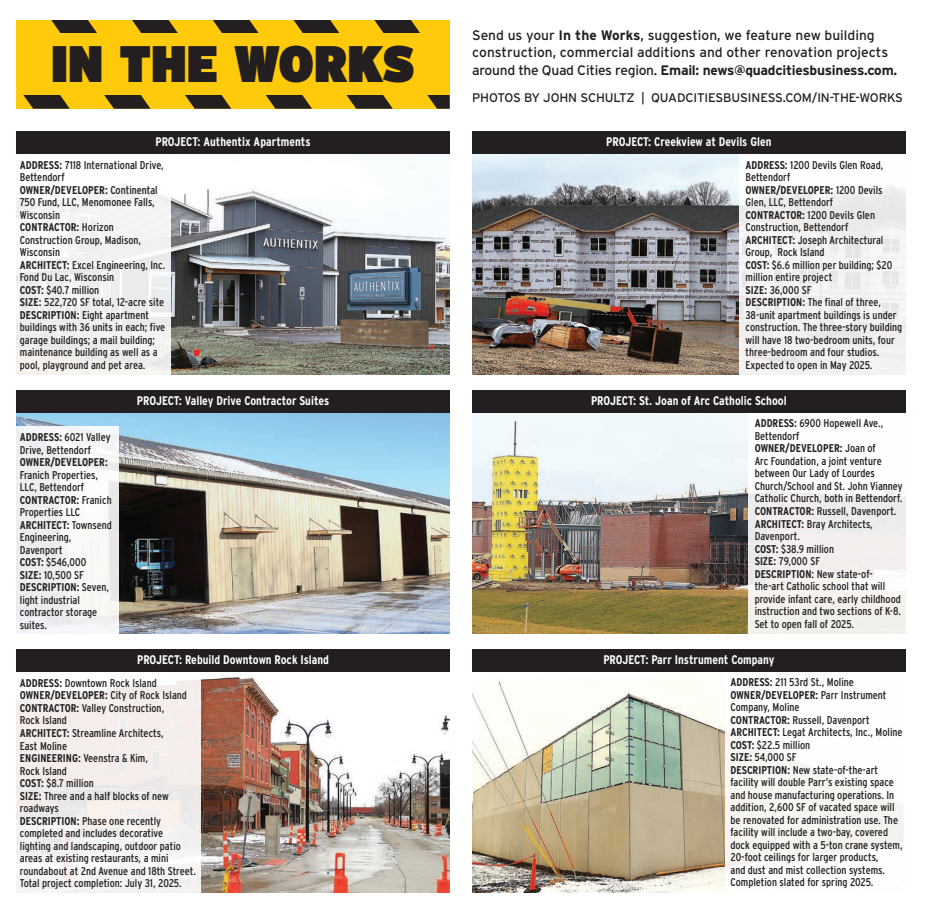
<style>
.page{position:relative;width:927px;height:912px;background:#fff}
.page>*{position:absolute;margin:0;border:0;box-sizing:border-box;transform-origin:0 0}
.t1{font:900 51.25px "Interstate";color:#231f20;scale:.91 1}
.cutline{font:13.75px/17.5px "Interstate";color:#231f20}
.cutline-2{font:700 12.5px "Interstate Condensed";color:#fff}
.cutline-3{font:12.5px "Interstate";letter-spacing:-.01em;color:#231f20}
.cutline-4{font:11.25px/12.5px "Interstate Condensed";color:#231f20}
.cutline-5{font:700 11.25px "Interstate Condensed";color:#231f20}
.s1{font-weight:700}
.s2{font-weight:400}
</style>
<div class="page">
<img style="left:171px;top:157px;width:279px;height:217px">
<div style="left:16px;top:154px;width:155px;height:220px;background:linear-gradient(to right,#f5f4f4,#f2f2f2)"></div>
<div style="left:16px;top:131px;width:434px;height:23px;background:#231f20"></div>
<svg style="left:16px;top:20px;width:434px;height:89px"></svg>
<div style="left:16px;top:33px;width:434px;height:62px;background:#feca0a"></div>
<img style="left:472px;top:154px;width:267px;height:220px">
<div style="left:739px;top:154px;width:166px;height:220px;background:linear-gradient(to right,#f3f3f3,#f1f1f1)"></div>
<div style="left:472px;top:131px;width:433px;height:23px;background:#231f20"></div>
<img style="left:16px;top:413px;width:434px;height:220px">
<div style="left:16px;top:426px;width:103px;height:207px;background:#f0f2f2"></div>
<div style="left:16px;top:390px;width:434px;height:23px;background:#231f20"></div>
<img style="left:472px;top:413px;width:276px;height:220px">
<div style="left:748px;top:413px;width:157px;height:220px;background:linear-gradient(to right,#f5f4f2,#f7f6f4)"></div>
<div style="left:472px;top:390px;width:433px;height:23px;background:#231f20"></div>
<img style="left:201px;top:671px;width:249px;height:221px">
<svg style="left:16px;top:671px;width:185px;height:221px;fill:#f5eeec"></svg>
<div style="left:16px;top:649px;width:434px;height:22px;background:#231f20"></div>
<img style="left:472px;top:671px;width:253px;height:221px">
<div style="left:472px;top:649px;width:433px;height:22px;background:#231f20"></div>
<p class="t1" style="left:51px;top:32px;width:401px">IN THE WORKS</p>
<p class="cutline" style="left:472px;top:26px;width:426px">Send us your <span class="s1">In the Works</span>, suggestion, we feature new building construction, commercial additions and other renovation projects around the Quad Cities region. <span class="s1">Email: news@quadcitiesbusiness.com.</span></p>
<p class="cutline-3" style="left:472px;top:91px;width:432px">PHOTOS BY JOHN SCHULTZ | QUADCITIESBUSINESS.COM/IN-THE-WORKS</p>
<p class="cutline-2" style="left:155px;top:135px;width:157px">PROJECT: Authentix Apartments</p>
<p class="cutline-2" style="left:606px;top:135px;width:167px">PROJECT: Creekview at Devils Glen</p>
<p class="cutline-4" style="left:20px;top:158px;width:145px"><span class="s1">ADDRESS:</span> 7118 International Drive,<br>Bettendorf</p>
<p class="cutline-4" style="left:20px;top:183px;width:139px"><span class="s1">OWNER/DEVELOPER:</span> Continental<br>750 Fund, LLC, Menomonee Falls,<br>Wisconsin</p>
<p class="cutline-4" style="left:20px;top:221px;width:123px"><span class="s1">CONTRACTOR:</span> Horizon<br>Construction Group, Madison,<br>Wisconsin</p>
<p class="cutline-4" style="left:20px;top:258px;width:147px"><span class="s1">ARCHITECT:</span> Excel Engineering, Inc.<br>Fond Du Lac, Wisconsin</p>
<p class="cutline-4" style="left:20px;top:283px;width:81px"><span class="s1">COST:</span> $40.7 million</p>
<p class="cutline-4" style="left:20px;top:296px;width:146px"><span class="s1">SIZE:</span> 522,720 SF total, 12-acre site</p>
<p class="cutline-4" style="left:20px;top:308px;width:147px"><span class="s1">DESCRIPTION:</span> Eight apartment buildings with 36 units in each; five garage buildings; a mail building; maintenance building as well as a pool, playground and pet area.</p>
<p class="cutline-4" style="left:745px;top:158px;width:139px"><span class="s1">ADDRESS:</span> 1200 Devils Glen Road,<br>Bettendorf</p>
<p class="cutline-4" style="left:745px;top:183px;width:139px"><span class="s1">OWNER/DEVELOPER:</span> 1200 Devils<br>Glen, LLC, Bettendorf</p>
<p class="cutline-4" style="left:745px;top:208px;width:131px"><span class="s1">CONTRACTOR:</span> 1200 Devils Glen<br>Construction, Bettendorf</p>
<p class="cutline-4" style="left:745px;top:233px;width:139px"><span class="s1">ARCHITECT:</span> Joseph Architectural<br>Group, Rock Island</p>
<p class="cutline-4" style="left:745px;top:258px;width:148px"><span class="s1">COST:</span> $6.6 million per building; $20 million entire project</p>
<p class="cutline-4" style="left:745px;top:283px;width:68px"><span class="s1">SIZE:</span> 36,000 SF</p>
<p class="cutline-4" style="left:745px;top:296px;width:158px"><span class="s1">DESCRIPTION:</span> The final of three, 38-unit apartment buildings is under construction. The three-story building will have 18 two-bedroom units, four three-bedroom and four studios.<br>Expected to open in May 2025.</p>
<p class="cutline-2" style="left:137px;top:394px;width:194px">PROJECT: Valley Drive Contractor Suites</p>
<p class="cutline-2" style="left:591px;top:394px;width:197px">PROJECT: St. Joan of Arc Catholic School</p>
<p class="cutline-4" style="left:20px;top:431px;width:92px"><span class="s1">ADDRESS:</span> 6021 Valley<br>Drive, Bettendorf</p>
<p class="cutline-4" style="left:20px;top:456px;width:89px"><span class="s1">OWNER/DEVELOPER:<br></span>Franich Properties,<br>LLC, Bettendorf</p>
<p class="cutline-4" style="left:20px;top:493px;width:93px"><span class="s1">CONTRACTOR:</span> Franich<br>Properties LLC</p>
<p class="cutline-4" style="left:20px;top:518px;width:94px"><span class="s1">ARCHITECT:</span> Townsend<br>Engineering,<br>Davenport</p>
<p class="cutline-4" style="left:20px;top:556px;width:68px"><span class="s1">COST:</span> $546,000</p>
<p class="cutline-4" style="left:20px;top:568px;width:66px"><span class="s1">SIZE:</span> 10,500 SF</p>
<p class="cutline-4" style="left:20px;top:581px;width:91px"><span class="s1">DESCRIPTION:</span> Seven, light industrial contractor storage suites.</p>
<p class="cutline-4" style="left:754px;top:417px;width:130px"><span class="s1">ADDRESS:</span> 6900 Hopewell Ave.,<br>Bettendorf</p>
<p class="cutline-4" style="left:754px;top:442px;width:149px"><span class="s1">OWNER/DEVELOPER:</span> Joan of<br>Arc Foundation, a joint venture between Our Lady of Lourdes<br>Church/School and St. John Vianney<br>Catholic Church, both in Bettendorf.</p>
<p class="cutline-4" style="left:754px;top:504px;width:143px"><span class="s1">CONTRACTOR:</span> Russell, Davenport.</p>
<p class="cutline-4" style="left:754px;top:517px;width:120px"><span class="s1">ARCHITECT:</span> Bray Architects,<br>Davenport.</p>
<p class="cutline-4" style="left:754px;top:542px;width:81px"><span class="s1">COST:</span> $38.9 million</p>
<p class="cutline-4" style="left:754px;top:554px;width:67px"><span class="s1">SIZE:</span> 79,000 SF</p>
<p class="cutline-4" style="left:754px;top:567px;width:148px"><span class="s1">DESCRIPTION</span>: New state-of&shy;the-art Catholic school that will provide infant care, early childhood instruction and two sections of K-8.<br>Set to open fall of 2025.</p>
<p class="cutline-2" style="left:137px;top:652px;width:193px">PROJECT: Rebuild Downtown Rock Island</p>
<p class="cutline-2" style="left:603px;top:652px;width:172px">PROJECT: Parr Instrument Company</p>
<p class="cutline-4" style="left:20px;top:676px;width:139px"><span class="s1">ADDRESS:</span> Downtown Rock Island</p>
<p class="cutline-5" style="left:20px;top:689px;width:169px">OWNER/DEVELOPER: <span class="s2">City of Rock Island</span></p>
<p class="cutline-4" style="left:20px;top:701px;width:146px"><span class="s1">CONTRACTOR:</span> Valley Construction,</p>
<p class="cutline-4" style="left:20px;top:714px;width:49px">Rock Island</p>
<p class="cutline-4" style="left:20px;top:726px;width:145px"><span class="s1">ARCHITECT:</span> Streamline Architects,</p>
<p class="cutline-4" style="left:20px;top:739px;width:49px">East Moline</p>
<p class="cutline-4" style="left:20px;top:751px;width:130px"><span class="s1">ENGINEERING:</span> Veenstra &amp; Kim,</p>
<p class="cutline-4" style="left:20px;top:764px;width:49px">Rock Island</p>
<p class="cutline-4" style="left:20px;top:776px;width:75px"><span class="s1">COST:</span> $8.7 million</p>
<p class="cutline-4" style="left:20px;top:789px;width:151px"><span class="s1">SIZE:</span> Three and a half blocks of new roadways</p>
<p class="cutline-4" style="left:20px;top:814px;width:178px"><span class="s1">DESCRIPTION:</span> Phase one recently completed and includes decorative lighting and landscaping, outdoor patio areas at existing restaurants, a mini roundabout at 2nd Avenue and 18th Street.<br>Total project completion: July 31, 2025.</p>
<p class="cutline-4" style="left:730px;top:676px;width:125px"><span class="s1">ADDRESS:</span> 211 53rd St., Moline</p>
<p class="cutline-4" style="left:730px;top:688px;width:158px"><span class="s1">OWNER/DEVELOPER:</span> Parr Instrument<br>Company, Moline</p>
<p class="cutline-4" style="left:730px;top:713px;width:141px"><span class="s1">CONTRACTOR:</span> Russell, Davenport</p>
<p class="cutline-4" style="left:730px;top:726px;width:174px"><span class="s1">ARCHITECT:</span> Legat Architects, Inc., Moline</p>
<p class="cutline-4" style="left:730px;top:738px;width:81px"><span class="s1">COST:</span> $22.5 million</p>
<p class="cutline-4" style="left:730px;top:751px;width:68px"><span class="s1">SIZE:</span> 54,000 SF</p>
<p class="cutline-4" style="left:730px;top:763px;width:174px"><span class="s1">DESCRIPTION:</span> New state-of-the-art facility will double Parr’s existing space and house manufacturing operations. In addition, 2,600 SF of vacated space will be renovated for administration use. The facility will include a two-bay, covered dock equipped with a 5-ton crane system, 20-foot ceilings for larger products,<br>and dust and mist collection systems.<br>Completion slated for spring 2025.</p>
</div>
